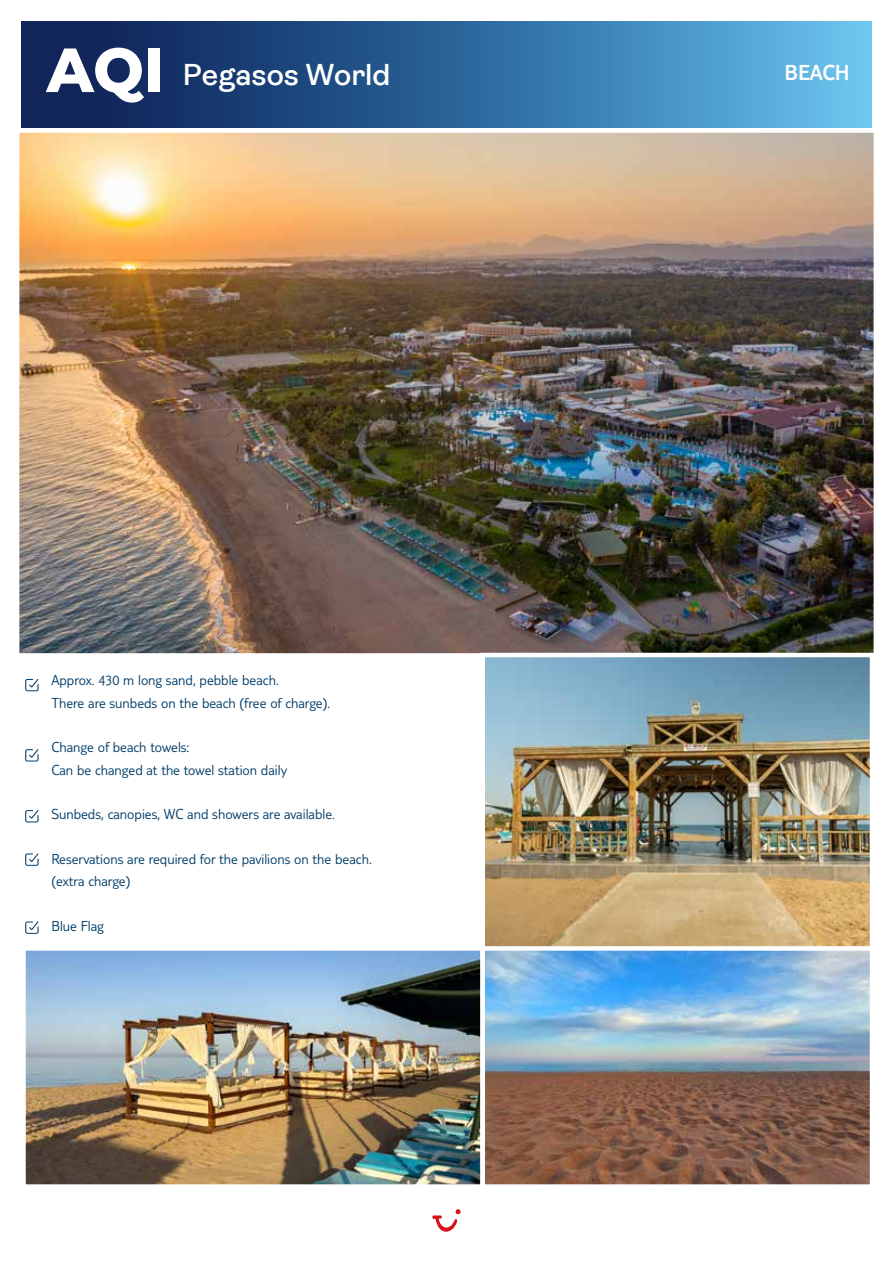
<style>
.page{position:relative;width:893px;height:1263px;background:#fff}
.page>*{position:absolute;margin:0;border:0;box-sizing:border-box;transform-origin:0 0}
.t1{font:600 30px "Ambit";color:#fff}
.t2{font:300 22.5px "TUI Type Pro";color:#fff}
.t3{font:300 15px/22.4px "TUI Type Pro";color:#003d69}
</style>
<div class="page">
<svg style="left:21px;top:21px;width:851px;height:107px;background:#336c9f"></svg>
<svg style="left:432px;top:1209px;width:29px;height:23px"></svg>
<img style="left:20px;top:133px;width:853px;height:520px">
<div style="left:15px;top:128px;width:863px;height:530px;border:4px solid #fff"></div>
<img style="left:26px;top:951px;width:454px;height:233px">
<div style="left:21px;top:946px;width:464px;height:243px;border:4px solid #fff"></div>
<img style="left:485px;top:658px;width:384px;height:288px">
<div style="left:480px;top:653px;width:394px;height:299px;border:4px solid #fff"></div>
<img style="left:485px;top:951px;width:384px;height:233px">
<div style="left:480px;top:946px;width:394px;height:243px;border:4px solid #fff"></div>
<svg style="left:25px;top:921px;width:14px;height:13px"></svg>
<svg style="left:25px;top:853px;width:14px;height:13px"></svg>
<svg style="left:25px;top:810px;width:14px;height:12px"></svg>
<svg style="left:25px;top:749px;width:14px;height:12px"></svg>
<svg style="left:25px;top:679px;width:14px;height:12px"></svg>
<svg style="left:46px;top:48px;width:98px;height:55px"></svg>
<div style="left:148px;top:48px;width:12px;height:44px;background:#fff"></div>
<h1 class="t1" style="left:183px;top:58px;width:209px">Pegasos World</h1>
<h2 class="t2" style="left:784px;top:60px;width:67px">BEACH</h2>
<p class="t3" style="left:51px;top:669px;width:280px">Approx. 430 m long sand, pebble beach.<br>There are sunbeds on the beach (free of charge).</p>
<p class="t3" style="left:51px;top:736px;width:237px">Change of beach towels:<br>Can be changed at the towel station daily</p>
<p class="t3" style="left:51px;top:803px;width:285px">Sunbeds, canopies, WC and showers are available.</p>
<p class="t3" style="left:51px;top:848px;width:322px">Reservations are required for the pavilions on the beach. (extra charge)</p>
<p class="t3" style="left:51px;top:915px;width:54px">Blue Flag</p>
</div>
